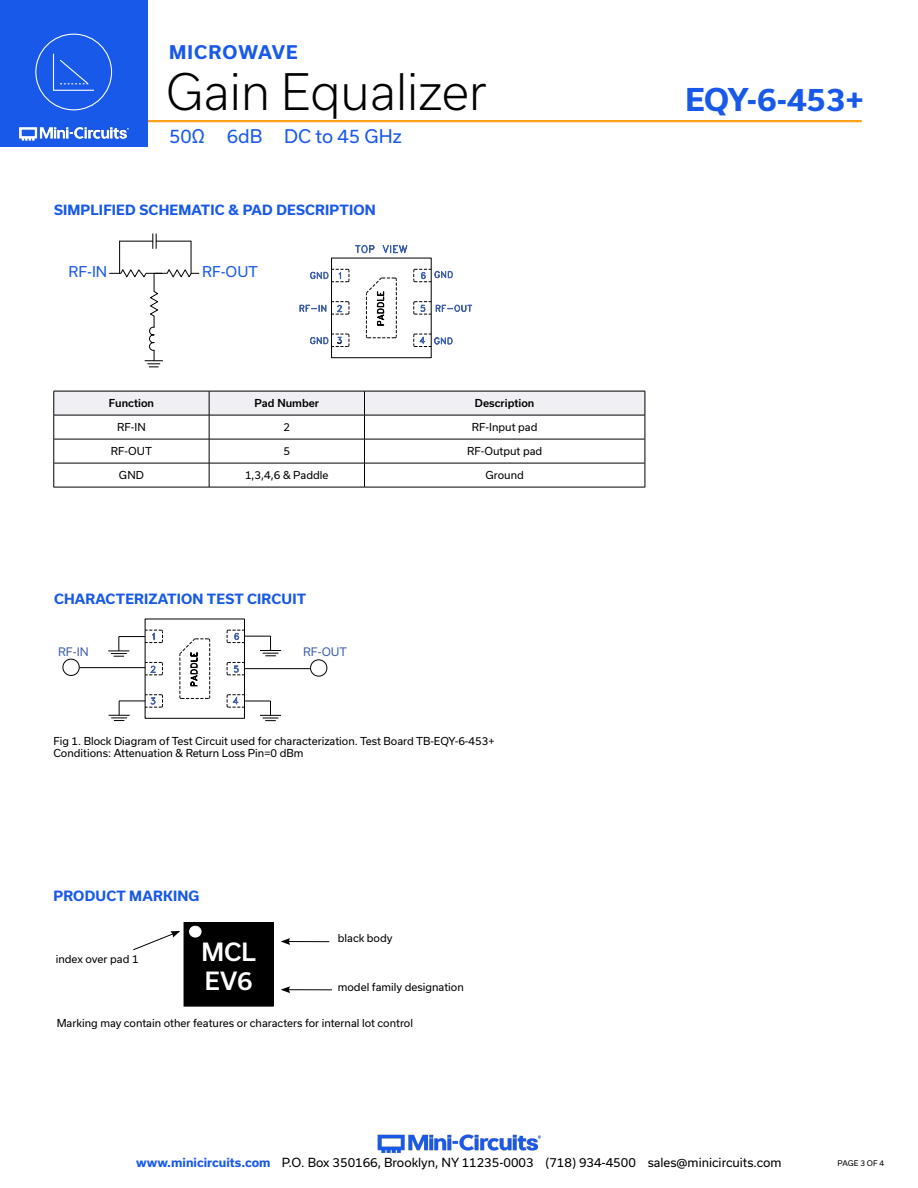
<style>
.page{position:relative;width:918px;height:1188px;background:#fff}
.page>*{position:absolute;margin:0;border:0;box-sizing:border-box;transform-origin:0 0}
.t1{font:300 48px "Usual";color:#000}
.t2{font:700 30px "Usual";letter-spacing:-.005em;color:#1859ea}
.t3{font:500 24px "Usual";color:#fff}
.t4{font:18px "Usual";color:#1859ea}
.t5{font:700 18px "Usual";letter-spacing:.06em;color:#1859ea}
.t6{font:14.25px "Usual";color:#1859ea}
.Blue_Headers{font:700 13.5px "Usual";letter-spacing:.015em;color:#1859ea}
.t7{font:12px "Usual";color:#000}
.t8{font:11.25px "Usual";color:#3f61ad}
.Product_Marking_Copy{font:10.5px "Usual";color:#000}
.Table_Body_Center{font:10.5px "Usual";color:#000}
.Table_Header_Center{font:500 10.5px "Usual";color:#000}
.t9{font:7.5px "Usual";color:#000}
.s1{font-weight:700;color:#1859ea}
</style>
<div class="page">
<hr style="left:917px;top:0;width:1px;height:147px;background:#1859ea">
<hr style="left:129px;top:120px;width:733px;height:2px;background:#faa21b">
<div style="left:0;top:0;width:147px;height:147px;background:#1859ea"></div>
<img style="left:19px;top:126px;width:110px;height:15px">
<div style="left:35px;top:34px;width:77px;height:76px;border:1px solid #fff;border-radius:50%"></div>
<svg style="left:53px;top:53px;width:41px;height:38px"></svg>
<img style="left:377px;top:1134px;width:164px;height:19px">
<hr style="left:120px;top:241px;width:33px;height:1px;background:#000">
<hr style="left:156px;top:241px;width:35px;height:1px;background:#000">
<svg style="left:152px;top:234px;width:5px;height:14px"></svg>
<hr style="left:119px;top:241px;width:1px;height:32px;background:#000">
<hr style="left:191px;top:241px;width:1px;height:32px;background:#000">
<svg style="left:109px;top:268px;width:91px;height:99px"></svg>
<div style="left:145px;top:619px;width:100px;height:100px;border:1px solid #000"></div>
<svg style="left:226px;top:662px;width:18px;height:14px"></svg>
<svg style="left:179px;top:638px;width:32px;height:61px"></svg>
<hr style="left:79px;top:667px;width:66px;height:1px;background:#000">
<svg style="left:62px;top:658px;width:18px;height:18px"></svg>
<svg style="left:108px;top:629px;width:55px;height:47px"></svg>
<svg style="left:109px;top:694px;width:54px;height:27px"></svg>
<svg style="left:226px;top:629px;width:55px;height:27px"></svg>
<svg style="left:226px;top:694px;width:55px;height:27px"></svg>
<hr style="left:244px;top:668px;width:66px;height:1px;background:#000">
<svg style="left:310px;top:659px;width:18px;height:18px"></svg>
<svg style="left:53px;top:391px;width:593px;height:96px"></svg>
<hr style="left:53px;top:487px;width:156px;height:1px;background:#000">
<hr style="left:209px;top:487px;width:155px;height:1px;background:#000">
<hr style="left:364px;top:487px;width:281px;height:1px;background:#000">
<div style="left:184px;top:923px;width:89px;height:83px;background:#000"></div>
<div style="left:184px;top:922px;width:90px;height:84px;border:1px solid #000"></div>
<div style="left:190px;top:926px;width:11px;height:11px;background:#fff;border-radius:50%"></div>
<div style="left:189px;top:926px;width:12px;height:11px;border:1px solid #fff;border-radius:50%"></div>
<hr style="left:288px;top:941px;width:41px;height:1px;background:#000">
<svg style="left:281px;top:938px;width:9px;height:7px"></svg>
<hr style="left:288px;top:989px;width:44px;height:1px;background:#000">
<svg style="left:281px;top:986px;width:9px;height:7px"></svg>
<svg style="left:133px;top:931px;width:47px;height:20px"></svg>
<div style="left:331px;top:258px;width:100px;height:100px;border:1px solid #000"></div>
<svg style="left:332px;top:301px;width:18px;height:14px"></svg>
<svg style="left:310px;top:269px;width:40px;height:13px"></svg>
<svg style="left:366px;top:277px;width:31px;height:62px"></svg>
<svg style="left:310px;top:333px;width:40px;height:14px"></svg>
<svg style="left:413px;top:269px;width:40px;height:13px"></svg>
<svg style="left:413px;top:333px;width:40px;height:14px"></svg>
<svg style="left:299px;top:304px;width:27px;height:8px"></svg>
<svg style="left:413px;top:301px;width:59px;height:14px"></svg>
<svg style="left:355px;top:245px;width:20px;height:8px"></svg>
<svg style="left:382px;top:245px;width:26px;height:9px"></svg>
<h3 class="t5" style="left:169px;top:42px;width:130px">MICROWAVE</h3>
<h1 class="t1" style="left:166px;top:65px;width:322px">Gain Equalizer</h1>
<h3 class="t4" style="left:169px;top:125px;width:234px">50Ω 6dB DC to 45 GHz</h3>
<p class="Blue_Headers" style="left:54px;top:202px;width:323px">SIMPLIFIED SCHEMATIC &amp; PAD DESCRIPTION</p>
<p class="t6" style="left:68px;top:263px;width:40px">RF-IN</p>
<p class="t6" style="left:202px;top:263px;width:57px">RF-OUT</p>
<p class="Table_Header_Center" style="left:109px;top:397px;width:47px">Function</p>
<p class="Table_Header_Center" style="left:254px;top:397px;width:66px">Pad Number</p>
<p class="Table_Header_Center" style="left:475px;top:397px;width:61px">Description</p>
<p class="Table_Body_Center" style="left:117px;top:421px;width:30px">RF-IN</p>
<p class="Table_Body_Center" style="left:284px;top:421px;width:8px">2</p>
<p class="Table_Body_Center" style="left:472px;top:421px;width:67px">RF-Input pad</p>
<p class="Table_Body_Center" style="left:111px;top:445px;width:43px">RF-OUT</p>
<p class="Table_Body_Center" style="left:284px;top:445px;width:8px">5</p>
<p class="Table_Body_Center" style="left:467px;top:445px;width:77px">RF-Output pad</p>
<p class="Table_Body_Center" style="left:119px;top:469px;width:26px">GND</p>
<p class="Table_Body_Center" style="left:245px;top:469px;width:85px">1,3,4,6 &amp; Paddle</p>
<p class="Table_Body_Center" style="left:485px;top:469px;width:40px">Ground</p>
<p class="Blue_Headers" style="left:54px;top:591px;width:254px">CHARACTERIZATION TEST CIRCUIT</p>
<p class="t8" style="left:58px;top:645px;width:32px">RF-IN</p>
<p class="t8" style="left:303px;top:645px;width:45px">RF-OUT</p>
<p class="Product_Marking_Copy" style="left:53px;top:735px;width:443px">Fig 1. Block Diagram of Test Circuit used for characterization. Test Board TB-EQY-6-453+</p>
<p class="Product_Marking_Copy" style="left:53px;top:747px;width:252px">Conditions: Attenuation &amp; Return Loss Pin=0 dBm</p>
<p class="Blue_Headers" style="left:54px;top:889px;width:147px">PRODUCT MARKING</p>
<p class="Product_Marking_Copy" style="left:56px;top:953px;width:84px">index over pad 1</p>
<p class="t3" style="left:202px;top:938px;width:56px">MCL</p>
<p class="t3" style="left:205px;top:967px;width:49px">EV6</p>
<p class="Product_Marking_Copy" style="left:338px;top:932px;width:56px">black body</p>
<p class="Product_Marking_Copy" style="left:338px;top:981px;width:128px">model family designation</p>
<p class="Product_Marking_Copy" style="left:57px;top:1017px;width:358px">Marking may contain other features or characters for internal lot control</p>
<h2 class="t2" style="left:685px;top:82px;width:180px">EQY-6-453+</h2>
<p class="t7" style="left:136px;top:1156px;width:647px"><span class="s1">www.minicircuits.com</span> P.O. Box 350166, Brooklyn, NY 11235-0003 (718) 934-4500 sales@minicircuits.com</p>
<p class="t9" style="left:838px;top:1159px;width:48px">PAGE 3 OF 4</p>
</div>
